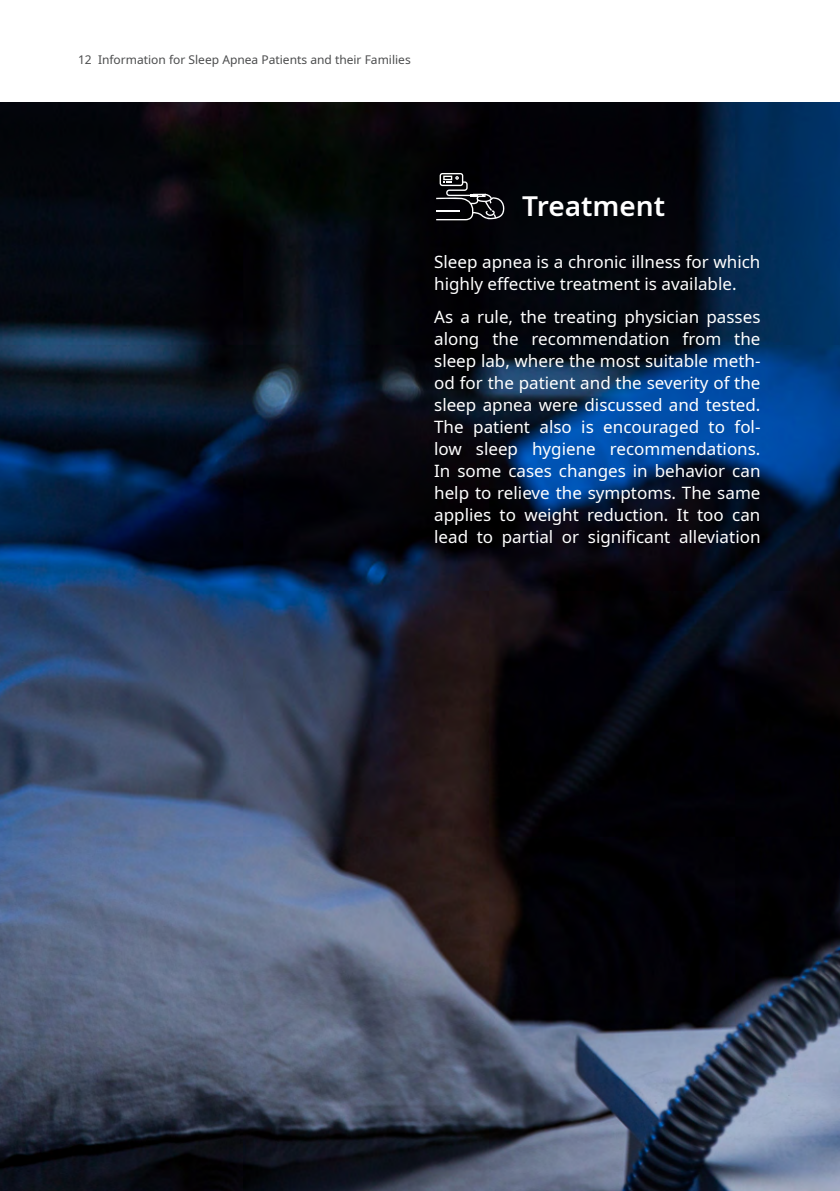
<style>
.page{position:relative;width:840px;height:1191px;background:#fff}
.page>*{position:absolute;margin:0;border:0;box-sizing:border-box;transform-origin:0 0}
.fließtext{font:600 28px "Noto Sans";color:#fff}
.fließtext-2{font:17px/22px "Noto Sans";color:#fff}
.t1{font:12px "Noto Sans";color:#4b4c4d}
</style>
<div class="page">
<img style="left:0;top:102px;width:839px;height:1089px">
<svg style="left:436px;top:173px;width:68px;height:47px"></svg>
<p class="t1" style="left:78px;top:51px;width:334px">12 Information for Sleep Apnea Patients and their Families</p>
<p class="fließtext" style="left:522px;top:186px;width:144px">Treatment</p>
<p class="fließtext-2" style="left:434px;top:251px;width:327px">Sleep apnea is a chronic illness for which highly effective treatment is available.</p>
<p class="fließtext-2" style="left:434px;top:306px;width:328px;text-align:justify">As a rule, the treating physician passes along the recommendation from the sleep lab, where the most suitable meth&shy;od for the patient and the severity of the sleep apnea were discussed and tested.<br>The patient also is encouraged to fol&shy;low sleep hygiene recommendations.<br>In some cases changes in behavior can help to relieve the symptoms. The same applies to weight reduction. It too can lead to partial or significant alleviation</p>
</div>
